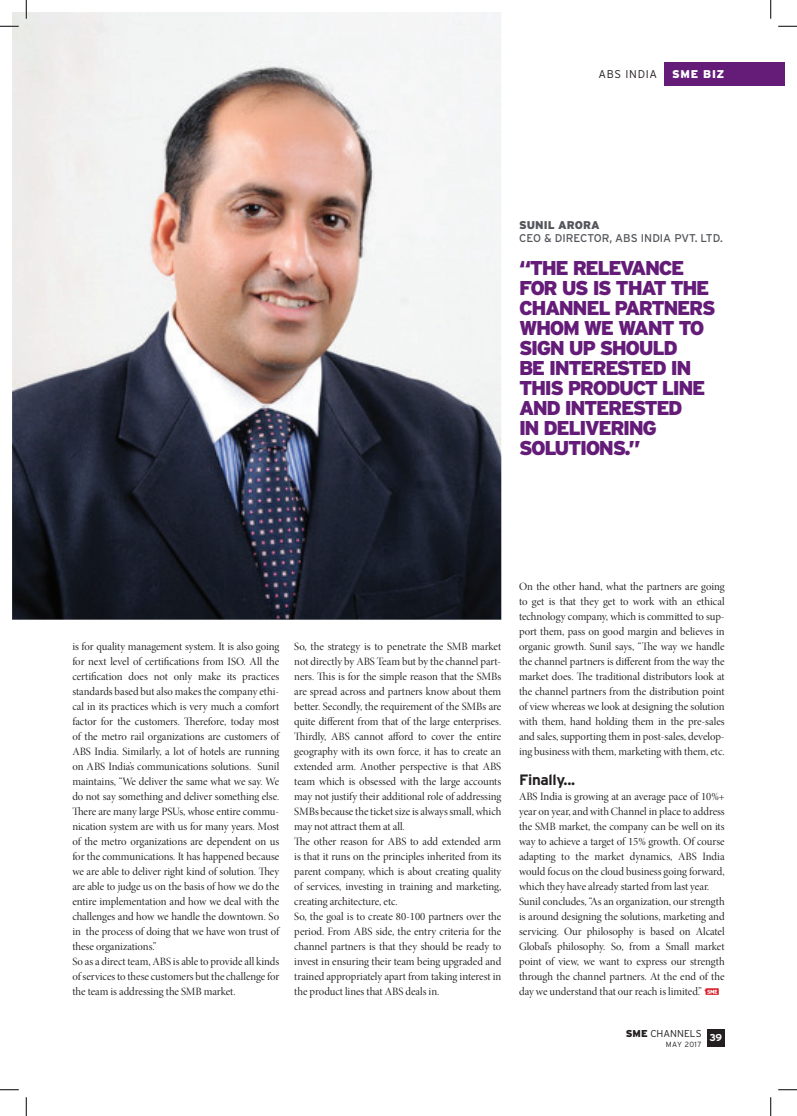
<style>
.page{position:relative;width:797px;height:1116px;background:#fff}
.page>*{position:absolute;margin:0;border:0;box-sizing:border-box;transform-origin:0 0}
.Box_Text{font:900 20px/20px "Interstate";letter-spacing:-.07em;color:#641c78}
.Subhead_Big{font:700 15px "Interstate";letter-spacing:-.02em;color:#231f20}
.Body_Text_-0_Indent{font:11.25px/15px "Minion Pro Disp";letter-spacing:-.005em;color:#231f20;text-align:justify}
.Body_Text{font:11.25px "Interstate";color:#53555b}
.Body_Text-2{font:900 11.25px "Interstate";color:#53555b}
.Body_Text-3{font:300 11.25px "Interstate";letter-spacing:.06em;color:#231f20}
.Body_Text-4{font:900 11.25px "Interstate";letter-spacing:.06em;color:#fff}
.Body_Text-5{font:300 10px "Interstate";color:#231f20}
.t1{font:700 10px "Interstate";color:#fff}
.t2{font:300 7.5px "Interstate";letter-spacing:.06em;color:#231f20}
.s1{font-weight:900}
</style>
<div class="page">
<img style="left:12px;top:12px;width:489px;height:607px">
<svg style="left:704px;top:988px;width:14px;height:6px"></svg>
<div style="left:707px;top:1029px;width:17px;height:18px;background:#231f20"></div>
<div style="left:664px;top:62px;width:121px;height:24px;background:#641c78"></div>
<svg style="left:0;top:25px;width:19px;height:2px"></svg>
<svg style="left:778px;top:25px;width:19px;height:2px"></svg>
<svg style="left:0;top:1089px;width:19px;height:1px"></svg>
<svg style="left:778px;top:1089px;width:19px;height:1px"></svg>
<svg style="left:25px;top:0;width:2px;height:19px"></svg>
<svg style="left:25px;top:1097px;width:2px;height:18px"></svg>
<svg style="left:770px;top:0;width:1px;height:19px"></svg>
<svg style="left:770px;top:1097px;width:1px;height:18px"></svg>
<p class="Body_Text-3" style="left:598px;top:68px;width:60px">ABS INDIA</p>
<p class="Body_Text-4" style="left:672px;top:68px;width:54px">SME BIZ</p>
<p class="Body_Text-2" style="left:519px;top:219px;width:82px">SUNIL ARORA</p>
<p class="Body_Text" style="left:519px;top:232px;width:205px">CEO &amp; DIRECTOR, ABS INDIA PVT. LTD.</p>
<p class="Box_Text" style="left:519px;top:257px;width:198px">“THE RELEVANCE<br>FOR US IS THAT THE<br>CHANNEL PARTNERS<br>WHOM WE WANT TO<br>SIGN UP SHOULD<br>BE INTERESTED IN<br>THIS PRODUCT LINE<br>AND INTERESTED<br>IN DELIVERING<br>SOLUTIONS.”</p>
<p class="Body_Text_-0_Indent" style="left:72px;top:639px;width:208px">is for quality management system. It is also going for next level of certifications from ISO. All the certification does not only make its practices standards based but also makes the company ethi&shy;cal in its practices which is very much a comfort factor for the customers. Therefore, today most of the metro rail organizations are customers of ABS India. Similarly, a lot of hotels are running on ABS India’s communications solutions. Sunil maintains, “We deliver the same what we say. We do not say something and deliver something else.<br>There are many large PSUs, whose entire commu&shy;nication system are with us for many years. Most of the metro organizations are dependent on us for the communications. It has happened because we are able to deliver right kind of solution. They are able to judge us on the basis of how we do the entire implementation and how we deal with the challenges and how we handle the downtown. So in the process of doing that we have won trust of these organizations.”</p>
<p class="Body_Text_-0_Indent" style="left:72px;top:954px;width:208px">So as a direct team, ABS is able to provide all kinds of services to these customers but the challenge for the team is addressing the SMB market.</p>
<p class="Body_Text_-0_Indent" style="left:294px;top:639px;width:208px">So, the strategy is to penetrate the SMB market not directly by ABS Team but by the channel part&shy;ners. This is for the simple reason that the SMBs are spread across and partners know about them better. Secondly, the requirement of the SMBs are quite different from that of the large enterprises.<br>Thirdly, ABS cannot afford to cover the entire geography with its own force, it has to create an extended arm. Another perspective is that ABS team which is obsessed with the large accounts may not justify their additional role of addressing SMBs because the ticket size is always small, which may not attract them at all.</p>
<p class="Body_Text_-0_Indent" style="left:294px;top:834px;width:208px">The other reason for ABS to add extended arm is that it runs on the principles inherited from its parent company, which is about creating quality of services, investing in training and marketing, creating architecture, etc.</p>
<p class="Body_Text_-0_Indent" style="left:294px;top:909px;width:208px">So, the goal is to create 80-100 partners over the period. From ABS side, the entry criteria for the channel partners is that they should be ready to invest in ensuring their team being upgraded and trained appropriately apart from taking interest in the product lines that ABS deals in.</p>
<p class="Body_Text_-0_Indent" style="left:519px;top:579px;width:207px">On the other hand, what the partners are going to get is that they get to work with an ethical technology company, which is committed to sup&shy;port them, pass on good margin and believes in organic growth. Sunil says, “The way we handle the channel partners is different from the way the market does. The traditional distributors look at the channel partners from the distribution point of view whereas we look at designing the solution with them, hand holding them in the pre-sales and sales, supporting them in post-sales, develop&shy;ing business with them, marketing with them, etc.</p>
<p class="Subhead_Big" style="left:519px;top:771px;width:58px">Finally...</p>
<p class="Body_Text_-0_Indent" style="left:519px;top:789px;width:207px">ABS India is growing at an average pace of 10%+ year on year, and with Channel in place to address the SMB market, the company can be well on its way to achieve a target of 15% growth. Of course adapting to the market dynamics, ABS India would focus on the cloud business going forward, which they have already started from last year.</p>
<p class="Body_Text_-0_Indent" style="left:519px;top:894px;width:207px">Sunil concludes, “As an organization, our strength is around designing the solutions, marketing and servicing. Our philosophy is based on Alcatel Global’s philosophy. So, from a Small market point of view, we want to express our strength through the channel partners. At the end of the day we understand that our reach is limited.”</p>
<p class="Body_Text-5" style="left:626px;top:1028px;width:77px"><span class="s1">SME</span> CHANNELS</p>
<p class="t2" style="left:666px;top:1040px;width:37px">MAY 2017</p>
<p class="t1" style="left:709px;top:1032px;width:14px">39</p>
</div>
